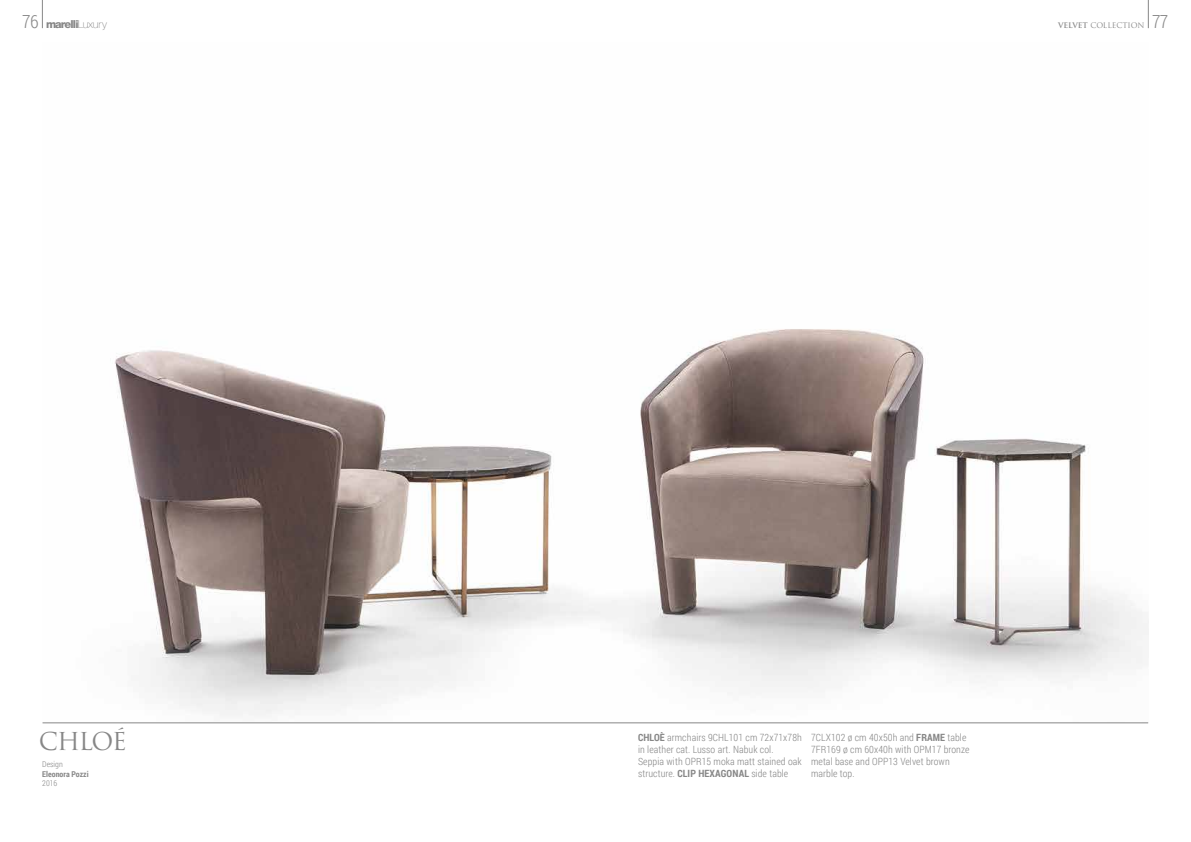
<style>
.page{position:relative;width:1191px;height:842px;background:#fff}
.page>*{position:absolute;margin:0;border:0;box-sizing:border-box;transform-origin:0 0}
.t1{font:24px "Trajan";letter-spacing:-.05em;color:#878787}
.t2{font:300 18px "Roboto Condensed";color:#878787}
.t3{font:800 11px "Helvetica Neue";letter-spacing:-.07em;color:#878787}
.t4{font:300 10px/12px "Roboto Condensed";letter-spacing:.01em;color:#878787}
.t5{font:700 8px "Roboto Condensed";color:#878787}
.t6{font:300 8px "Roboto Condensed";color:#878787}
.t7{font:7.5px "Trajan";letter-spacing:-.005em;color:#878787}
.s1{font-family:"Roboto Condensed";font-weight:300;font-size:18px}
.s2{font-weight:100}
.s3{font-weight:700}
</style>
<div class="page">
<svg style="left:42px;top:0;width:1px;height:28px"></svg>
<svg style="left:1148px;top:0;width:1px;height:28px"></svg>
<img style="left:43px;top:329px;width:1105px;height:394px">
<hr style="left:43px;top:723px;width:1105px;height:1px;background:#878787">
<p class="t3" style="left:22px;top:18px;width:86px"><span class="s1">76</span> marelli<span class="s2">Luxury</span></p>
<p class="t7" style="left:1058px;top:21px;width:88px"><span class="s3">VELVET</span> COLLECTION</p>
<h2 class="t2" style="left:1152px;top:9px;width:18px">77</h2>
<h1 class="t1" style="left:39px;top:726px;width:89px">CHLOÉ</h1>
<p class="t6" style="left:42px;top:759px;width:22px">Design</p>
<p class="t5" style="left:42px;top:768px;width:48px">Eleonora Pozzi</p>
<p class="t6" style="left:42px;top:778px;width:17px">2016</p>
<p class="t4" style="left:638px;top:731px;width:165px"><span class="s3">CHLOÈ</span> armchairs 9CHL101 cm 72x71x78h in leather cat. Lusso art. Nabuk col.<br>Seppia with OPR15 moka matt stained oak structure. <span class="s3">CLIP HEXAGONAL</span> side table</p>
<p class="t4" style="left:811px;top:731px;width:160px">7CLX102 ø cm 40x50h and <span class="s3">FRAME</span> table<br>7FR169 ø cm 60x40h with OPM17 bronze metal base and OPP13 Velvet brown marble top.</p>
</div>
